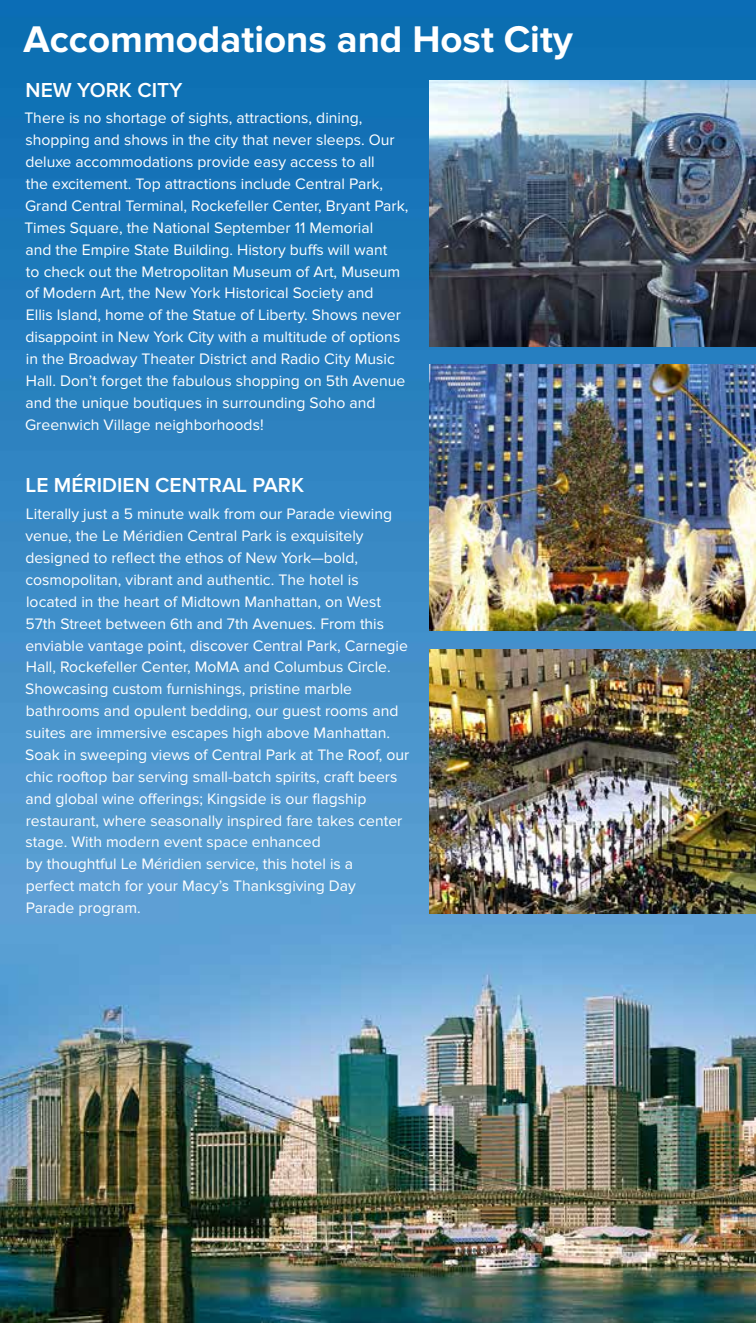
<style>
.page{position:relative;width:756px;height:1323px;background:#fff}
.page>*{position:absolute;margin:0;border:0;box-sizing:border-box;transform-origin:0 0}
.t1{font:700 38.5px "Proxima Nova";color:#fff}
.t2{font:600 21px "Proxima Nova";color:#fff}
.t3{font:15.75px/21.9px "Proxima Nova";color:#fff}
</style>
<div class="page">
<img style="left:1px;top:0;width:755px;height:1323px">
<img style="left:430px;top:81px;width:326px;height:265px">
<img style="left:430px;top:364px;width:326px;height:266px">
<img style="left:430px;top:649px;width:326px;height:265px">
<h1 class="t1" style="left:23px;top:17px;width:551px">Accommodations and Host City</h1>
<h2 class="t2" style="left:26px;top:77px;width:159px">NEW YORK CITY</h2>
<p class="t3" style="left:24px;top:108px;width:386px">There is no shortage of sights, attractions, dining, shopping and shows in the city that never sleeps. Our deluxe accommodations provide easy access to all<br>the excitement. Top attractions include Central Park, Grand Central Terminal, Rockefeller Center, Bryant Park, Times Square, the National September 11 Memorial<br>and the Empire State Building. History buffs will want<br>to check out the Metropolitan Museum of Art, Museum of Modern Art, the New York Historical Society and<br>Ellis Island, home of the Statue of Liberty. Shows never disappoint in New York City with a multitude of options in the Broadway Theater District and Radio City Music Hall. Don’t forget the fabulous shopping on 5th Avenue and the unique boutiques in surrounding Soho and Greenwich Village neighborhoods!</p>
<h2 class="t2" style="left:26px;top:473px;width:280px">LE MÉRIDIEN CENTRAL PARK</h2>
<p class="t3" style="left:25px;top:503px;width:386px">Literally just a 5 minute walk from our Parade viewing venue, the Le Méridien Central Park is exquisitely designed to reflect the ethos of New York—bold, cosmopolitan, vibrant and authentic. The hotel is located in the heart of Midtown Manhattan, on West 57th Street between 6th and 7th Avenues. From this enviable vantage point, discover Central Park, Carnegie Hall, Rockefeller Center, MoMA and Columbus Circle.<br>Showcasing custom furnishings, pristine marble bathrooms and opulent bedding, our guest rooms and suites are immersive escapes high above Manhattan.<br>Soak in sweeping views of Central Park at The Roof, our chic rooftop bar serving small-batch spirits, craft beers and global wine offerings; Kingside is our flagship restaurant, where seasonally inspired fare takes center stage. With modern event space enhanced<br>by thoughtful Le Méridien service, this hotel is a<br>perfect match for your Macy’s Thanksgiving Day<br>Parade program.</p>
</div>
